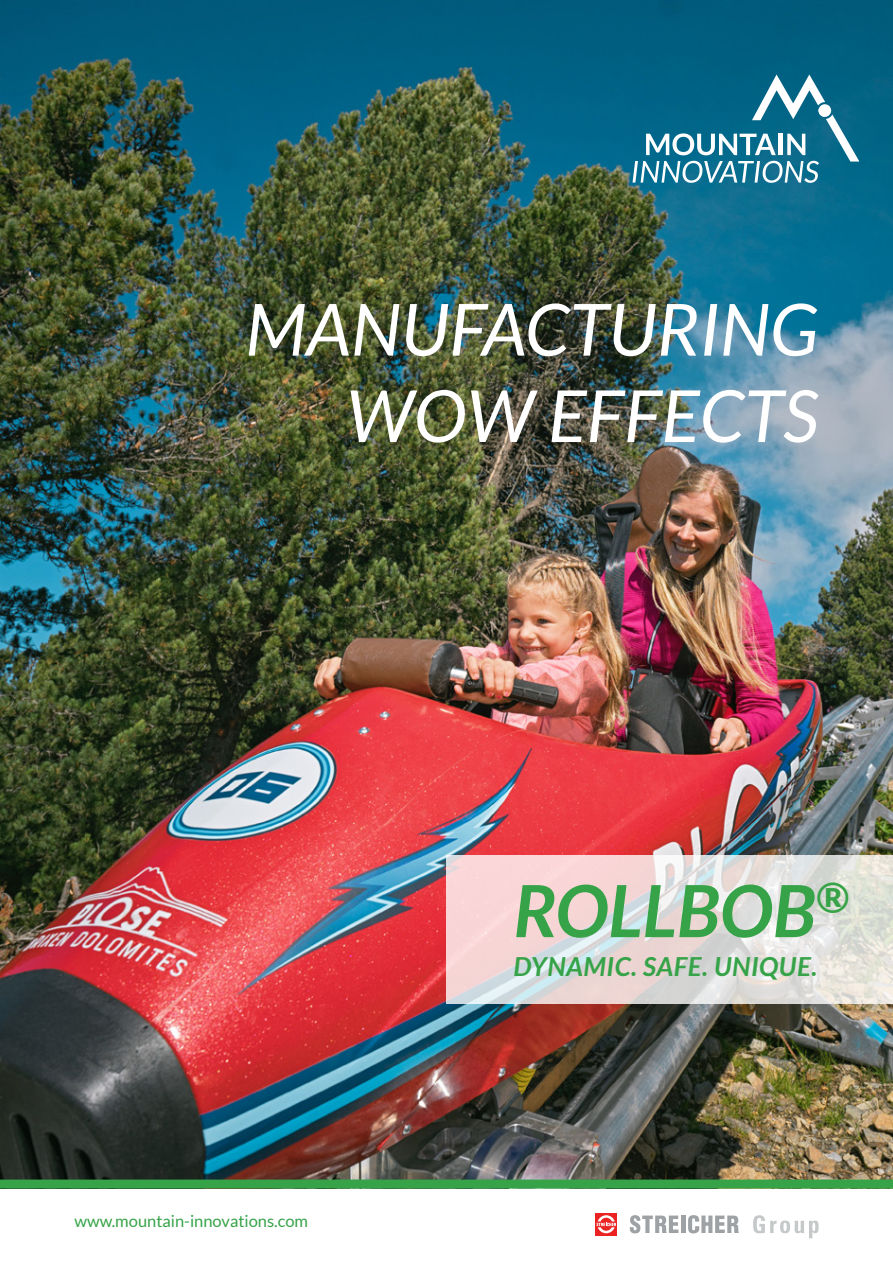
<style>
.page{position:relative;width:893px;height:1263px;background:#fff}
.page>*{position:absolute;margin:0;border:0;box-sizing:border-box;transform-origin:0 0}
.t1{font:italic 72px "Lato";color:#fff}
.t2{font:italic 700 72px "Lato";color:#36a348}
.t3{font:italic 700 26.25px "Lato";letter-spacing:.02em;color:#36a348}
.t4{font:16.5px "Lato";color:#36a348}
</style>
<div class="page">
<img style="left:0;top:0;width:893px;height:1179px">
<svg style="left:632px;top:74px;width:227px;height:109px;background:#2f819d"></svg>
<svg style="left:630px;top:1215px;width:48px;height:18px"></svg>
<hr style="left:681px;top:1215px;width:4px;height:18px;background:#9ea2a5">
<svg style="left:688px;top:1215px;width:51px;height:18px"></svg>
<svg style="left:753px;top:1215px;width:66px;height:23px"></svg>
<div style="left:595px;top:1213px;width:22px;height:22px;background:#ec2323"></div>
<svg style="left:596px;top:1215px;width:20px;height:18px"></svg>
<svg style="left:446px;top:855px;width:447px;height:148px;background:#e7dcdb"></svg>
<div style="left:0;top:1179px;width:893px;height:9px;background:#36a348"></div>
<p class="t1" style="left:245px;top:289px;width:575px">MANUFACTURING</p>
<p class="t1" style="left:346px;top:376px;width:474px">WOW EFFECTS</p>
<p class="t4" style="left:74px;top:1212px;width:235px">www.mountain-innovations.com</p>
<p class="t2" style="left:513px;top:870px;width:337px">ROLLBOB<sup>®</sup></p>
<p class="t3" style="left:513px;top:951px;width:305px">DYNAMIC. SAFE. UNIQUE.</p>
</div>
